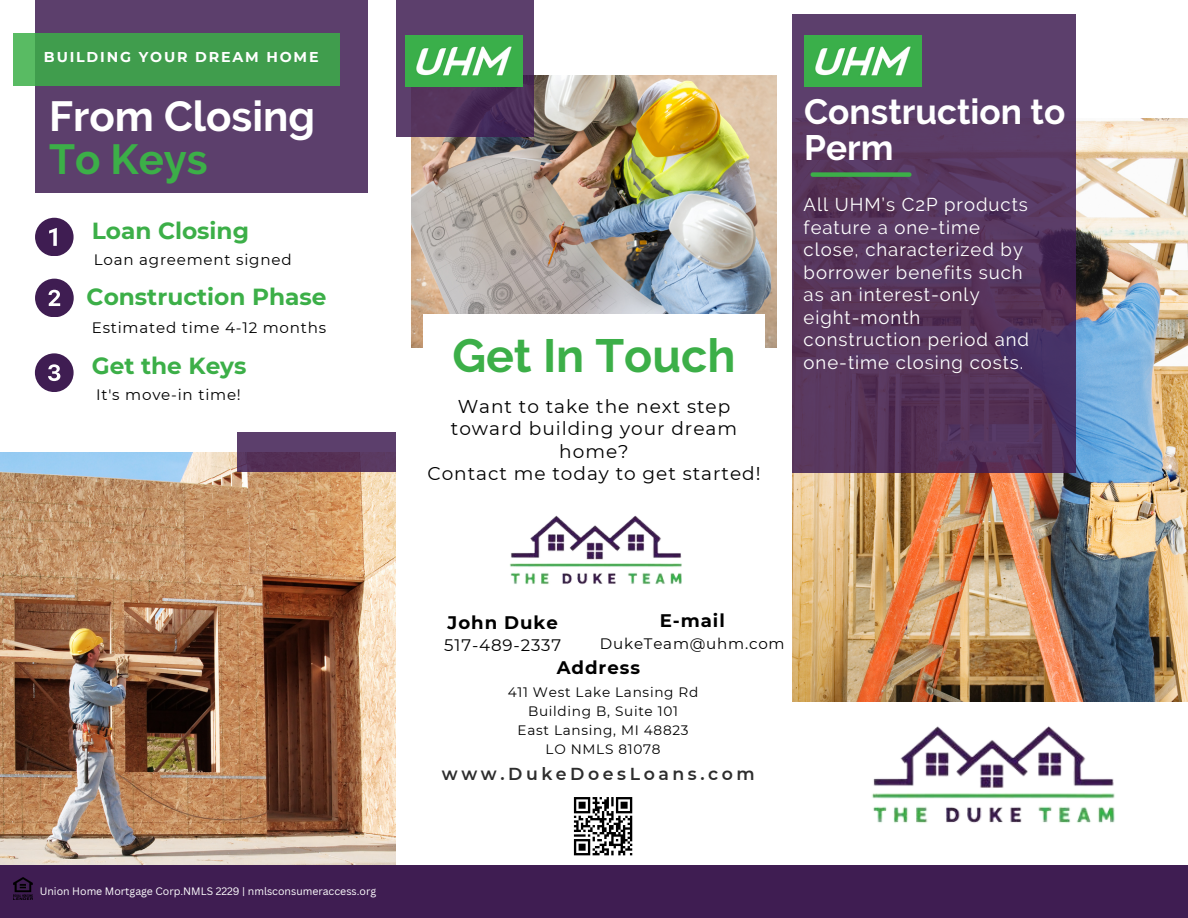
<style>
.page{position:relative;width:1188px;height:918px;background:#fff}
.page>*{position:absolute;margin:0;border:0;box-sizing:border-box;transform-origin:0 0}
.t1{font:700 46.5px "Raleway";color:#3caf48}
.t2{font:700 42px/42.8px "Raleway";color:#fff}
.t3{font:700 35.25px/36px "Raleway";color:#fff}
.t4{font:700 23.25px "Montserrat";color:#3caf48}
.t5{font:18.6px/22.5px "Raleway";letter-spacing:.05em;color:#fff}
.t6{font:18.6px/22.5px "Montserrat";letter-spacing:.05em;color:#000;text-align:center}
.t7{font:700 18.15px "Montserrat";letter-spacing:.05em;color:#000}
.t8{font:600 17.25px "Montserrat";letter-spacing:.205em;color:#2d2d2d}
.t9{font:16.65px "Montserrat";letter-spacing:.05em;color:#000}
.t10{font:15.15px "Montserrat";letter-spacing:.05em;color:#000}
.t11{font:700 14.25px "Montserrat";letter-spacing:.125em;color:#fff}
.t12{font:13.65px "Montserrat";letter-spacing:.05em;color:#000}
.t13{font:10.5px "Canva Sans";color:#fff}
.s1{color:#3caf48}
</style>
<div class="page">
<img style="left:792px;top:119px;width:396px;height:582px">
<svg style="left:792px;top:14px;width:283px;height:458px;background:#56375f"></svg>
<img style="left:0;top:452px;width:396px;height:413px">
<div style="left:0;top:865px;width:1188px;height:53px;background:#3f1d52"></div>
<div style="left:813px;top:172px;width:96px;height:5px;background:#3caf48"></div>
<img style="left:412px;top:76px;width:364px;height:271px">
<div style="left:423px;top:314px;width:342px;height:66px;background:#fff"></div>
<svg style="left:396px;top:0;width:137px;height:136px;background:#533961"></svg>
<div style="left:35px;top:0;width:333px;height:193px;background:#5c3f6c"></div>
<svg style="left:237px;top:432px;width:159px;height:40px;background:#583862"></svg>
<img style="left:510px;top:515px;width:172px;height:70px">
<img style="left:804px;top:36px;width:117px;height:50px">
<svg style="left:35px;top:218px;width:38px;height:38px"></svg>
<svg style="left:35px;top:279px;width:38px;height:38px"></svg>
<svg style="left:35px;top:353px;width:38px;height:39px"></svg>
<div style="left:14px;top:33px;width:326px;height:53px;background:#409d4d"></div>
<img style="left:872px;top:726px;width:243px;height:97px">
<img style="left:405px;top:36px;width:117px;height:50px">
<svg style="left:574px;top:797px;width:58px;height:58px"></svg>
<img style="left:14px;top:878px;width:19px;height:21px">
<h5 class="t11" style="left:44px;top:49px;width:276px">BUILDING YOUR DREAM HOME</h5>
<h4 class="t2" style="left:49px;top:95px;width:268px">From Closing<br><span class="s1">To Keys</span></h4>
<h4 class="t3" style="left:804px;top:93px;width:263px">Construction to<br>Perm</h4>
<h6 class="t4" style="left:92px;top:216px;width:159px">Loan Closing</h6>
<h6 class="t10" style="left:94px;top:250px;width:199px">Loan agreement signed</h6>
<h4 class="t4" style="left:87px;top:283px;width:241px">Construction Phase</h4>
<p class="t10" style="left:92px;top:319px;width:236px">Estimated time 4-12 months</p>
<p class="t4" style="left:92px;top:352px;width:156px">Get the Keys</p>
<p class="t10" style="left:96px;top:385px;width:146px">It's move-in time!</p>
<h2 class="t5" style="left:804px;top:194px;width:227px">All UHM’s C2P products feature a one-time close, characterized by borrower benefits such as an interest-only eight-month construction period and one-time closing costs.</h2>
<h6 class="t1" style="left:452px;top:329px;width:285px">Get In Touch</h6>
<p class="t6" style="left:427px;top:395px;width:335px">Want to take the next step toward building your dream home?<br>Contact me today to get started!</p>
<h3 class="t7" style="left:448px;top:611px;width:112px">John Duke</h3>
<p class="t9" style="left:444px;top:634px;width:119px">517-489-2337</p>
<h1 class="t7" style="left:660px;top:610px;width:67px">E-mail</h1>
<h6 class="t10" style="left:600px;top:634px;width:186px">DukeTeam@uhm.com</h6>
<p class="t7" style="left:557px;top:656px;width:85px">Address</p>
<p class="t12" style="left:508px;top:684px;width:192px">411 West Lake Lansing Rd</p>
<h3 class="t12" style="left:528px;top:703px;width:152px">Building B, Suite 101</h3>
<h6 class="t12" style="left:518px;top:722px;width:172px">East Lansing, MI 48823</h6>
<h5 class="t12" style="left:546px;top:741px;width:116px">LO NMLS 81078</h5>
<p class="t13" style="left:40px;top:884px;width:338px">Union Home Mortgage Corp.NMLS 2229 | nmlsconsumeraccess.org</p>
<h3 class="t8" style="left:442px;top:764px;width:314px">www.DukeDoesLoans.com</h3>
</div>
